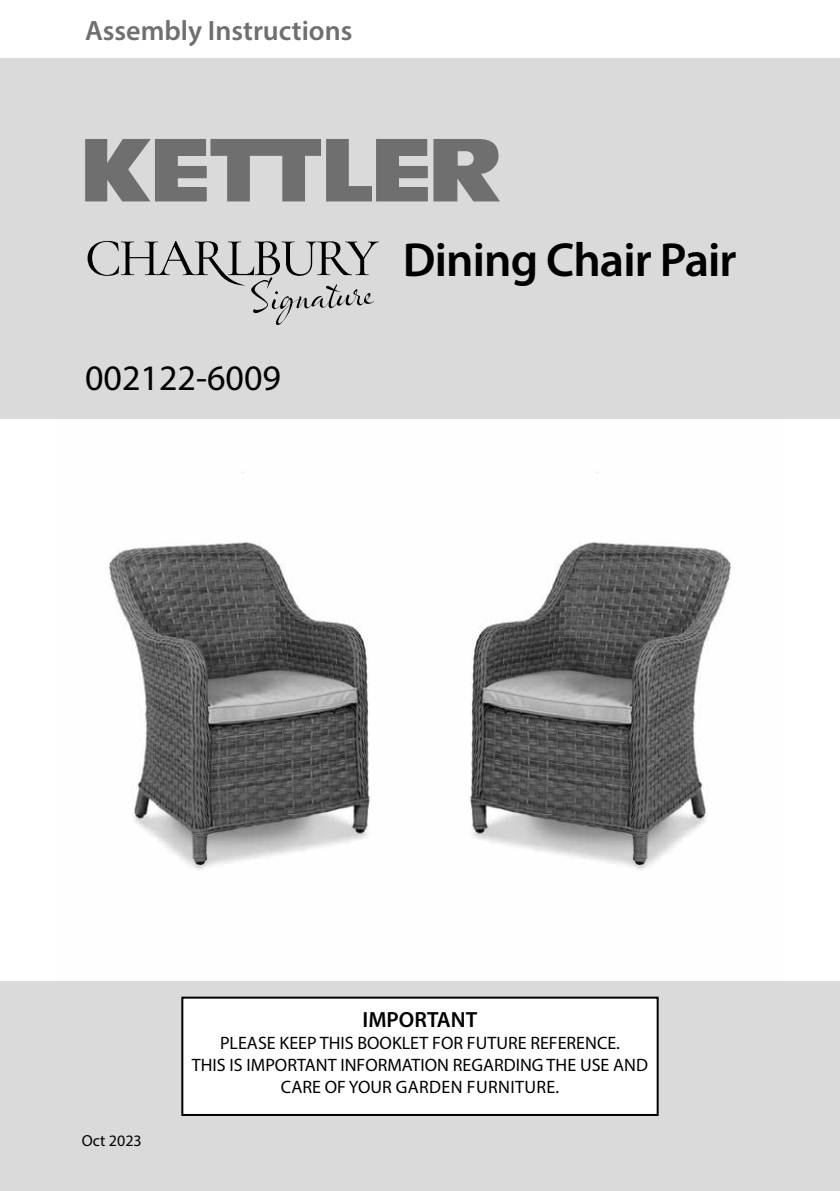
<style>
.page{position:relative;width:840px;height:1191px;background:#fff}
.page>*{position:absolute;margin:0;border:0;box-sizing:border-box;transform-origin:0 0}
.t1{font:600 48px "Myriad Pro";letter-spacing:-.02em;color:#000}
.t2{font:36px "Myriad Pro";color:#000}
.t3{font:600 28px "Myriad Pro";color:#706f6f}
.t4{font:600 22px "Myriad Pro";color:#000}
.t5{font:18px/22px "Myriad Pro";color:#000;text-align:center}
.t6{font:16px "Myriad Pro";color:#000}
</style>
<div class="page">
<img style="left:57px;top:418px;width:319px;height:452px">
<img style="left:376px;top:418px;width:406px;height:452px">
<div style="left:0;top:4px;width:839px;height:414px;background:#dadada"></div>
<div style="left:0;top:0;width:839px;height:58px;background:#fff"></div>
<svg style="left:433px;top:139px;width:67px;height:62px"></svg>
<svg style="left:85px;top:139px;width:342px;height:62px"></svg>
<div style="left:0;top:981px;width:839px;height:210px;background:#dadada"></div>
<div style="left:182px;top:997px;width:475px;height:118px;background:#fff"></div>
<div style="left:181px;top:996px;width:477px;height:120px;border:2px solid #000"></div>
<svg style="left:87px;top:241px;width:291px;height:84px"></svg>
<h3 class="t3" style="left:85px;top:13px;width:269px">Assembly Instructions</h3>
<h2 class="t2" style="left:85px;top:356px;width:197px">002122-6009</h2>
<h1 class="t1" style="left:403px;top:229px;width:335px">Dining Chair Pair</h1>
<p class="t6" style="left:82px;top:1131px;width:61px">Oct 2023</p>
<p class="t4" style="left:362px;top:1005px;width:116px">IMPORTANT</p>
<p class="t5" style="left:192px;top:1031px;width:457px">PLEASE KEEP THIS BOOKLET FOR FUTURE REFERENCE.<br>THIS IS IMPORTANT INFORMATION REGARDING THE USE AND<br>CARE OF YOUR GARDEN FURNITURE.</p>
</div>
